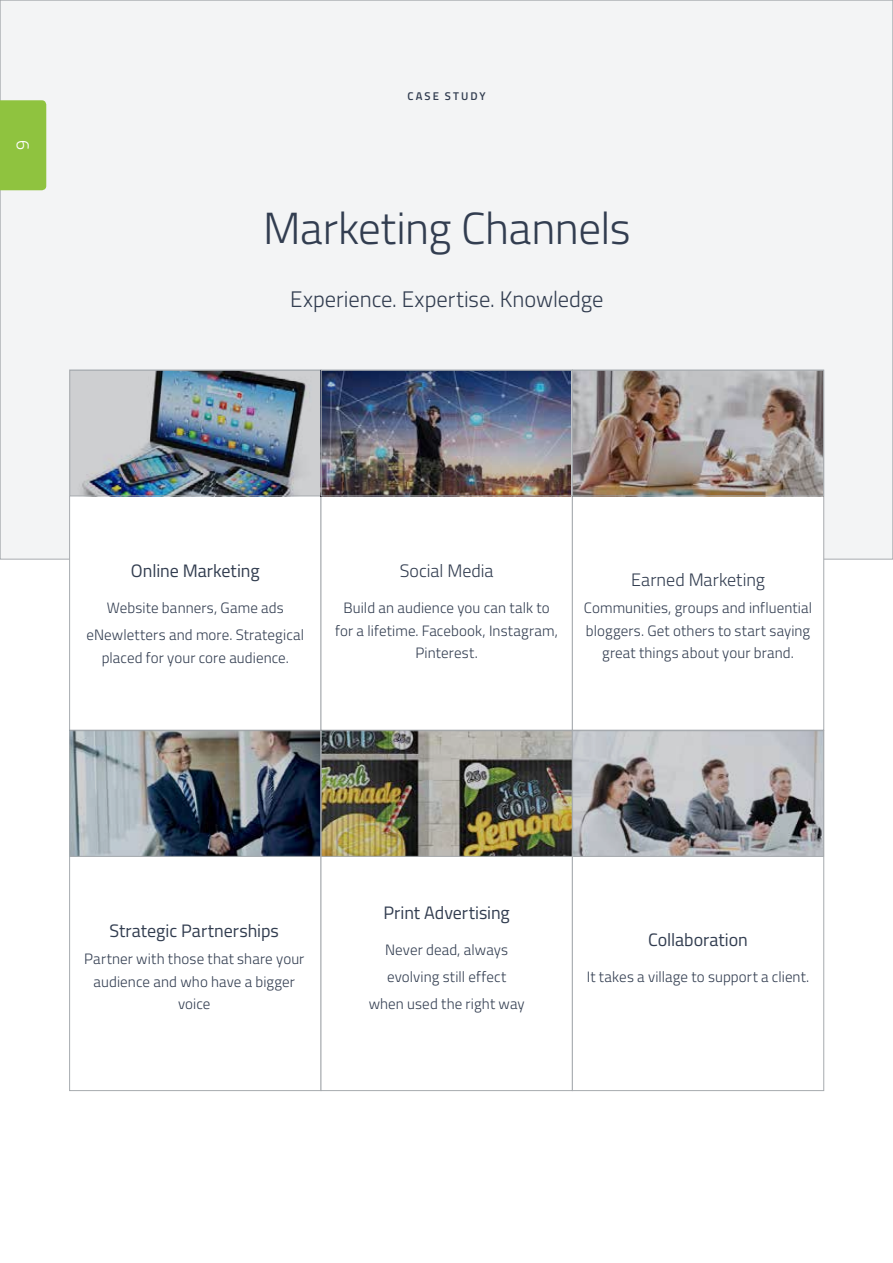
<style>
.page{position:relative;width:893px;height:1263px;background:#fff}
.page>*{position:absolute;margin:0;border:0;box-sizing:border-box;transform-origin:0 0}
.t1{font:300 45px "Titillium Web";letter-spacing:-.01em;color:#323d50}
.t2{font:300 22.5px "Titillium Web";letter-spacing:-.005em;color:#323d50}
.t3{font:18px "Titillium Web";letter-spacing:-.005em;color:#323d50}
.t4{font:300 18px "Titillium Web";color:#323d50}
.t5{font:300 18px "Titillium Web";color:#fff}
.t6{font:300 15px/22.5px "Titillium Web";letter-spacing:.005em;color:#323d50;text-align:center}
.t7{font:600 11.25px "Titillium Web";letter-spacing:.185em;color:#323d50}
</style>
<div class="page">
<div style="left:0;top:0;width:893px;height:559px;background:#f3f4f5"></div>
<div style="left:0;top:100px;width:46px;height:90px;background:#8fc33f"></div>
<div style="left:69px;top:370px;width:252px;height:360px;background:#fff;border:1px solid #a7abaf"></div>
<div style="left:321px;top:370px;width:252px;height:360px;background:#fff;border:1px solid #a7abaf"></div>
<div style="left:572px;top:370px;width:252px;height:360px;background:#fff;border:1px solid #a7abaf"></div>
<div style="left:69px;top:730px;width:252px;height:361px;background:#fff;border:1px solid #a7abaf"></div>
<div style="left:321px;top:730px;width:252px;height:361px;background:#fff;border:1px solid #a7abaf"></div>
<div style="left:572px;top:730px;width:252px;height:361px;background:#fff;border:1px solid #a7abaf"></div>
<img style="left:72px;top:372px;width:247px;height:122px">
<div style="left:70px;top:370px;width:251px;height:126px;border:1px solid #a7abaf"></div>
<img style="left:323px;top:372px;width:247px;height:122px">
<div style="left:321px;top:370px;width:251px;height:126px;border:1px solid #a7abaf"></div>
<img style="left:574px;top:372px;width:248px;height:122px">
<div style="left:572px;top:370px;width:252px;height:126px;border:1px solid #a7abaf"></div>
<img style="left:72px;top:732px;width:247px;height:122px">
<div style="left:70px;top:730px;width:251px;height:126px;border:1px solid #a7abaf"></div>
<img style="left:323px;top:732px;width:247px;height:122px">
<div style="left:321px;top:730px;width:251px;height:126px;border:1px solid #a7abaf"></div>
<svg style="left:574px;top:732px;width:248px;height:122px;background:#9e9da0"></svg>
<div style="left:572px;top:730px;width:252px;height:126px;border:1px solid #a7abaf"></div>
<p class="t5" style="left:36px;top:140px;width:12px;rotate:90deg">6</p>
<p class="t7" style="left:407px;top:88px;width:80px">CASE STUDY</p>
<h1 class="t1" style="left:263px;top:196px;width:369px">Marketing Channels</h1>
<h2 class="t2" style="left:290px;top:283px;width:315px">Experience. Expertise. Knowledge</h2>
<p class="t3" style="left:131px;top:558px;width:130px">Online Marketing</p>
<p class="t6" style="left:86px;top:594px;width:219px;line-height:27px">Website banners, Game ads eNewletters and more. Strategical</p>
<p class="t6" style="left:102px;top:646px;width:189px">placed for your core audience.</p>
<p class="t4" style="left:400px;top:558px;width:95px">Social Media</p>
<p class="t6" style="left:335px;top:596px;width:224px">Build an audience you can talk to for a lifetime. Facebook, Instagram,<br>Pinterest.</p>
<p class="t4" style="left:631px;top:567px;width:135px">Earned Marketing</p>
<p class="t6" style="left:584px;top:596px;width:230px">Communities, groups and influential bloggers. Get others to start saying great things about your brand.</p>
<p class="t3" style="left:110px;top:918px;width:171px">Strategic Partnerships</p>
<p class="t6" style="left:84px;top:947px;width:222px">Partner with those that share your audience and who have a bigger voice</p>
<p class="t3" style="left:384px;top:900px;width:128px">Print Advertising</p>
<p class="t6" style="left:369px;top:936px;width:157px;line-height:27px">Never dead, always evolving still effect when used the right way</p>
<p class="t3" style="left:648px;top:927px;width:101px">Collaboration</p>
<p class="t6" style="left:587px;top:965px;width:224px">It takes a village to support a client.</p>
</div>
